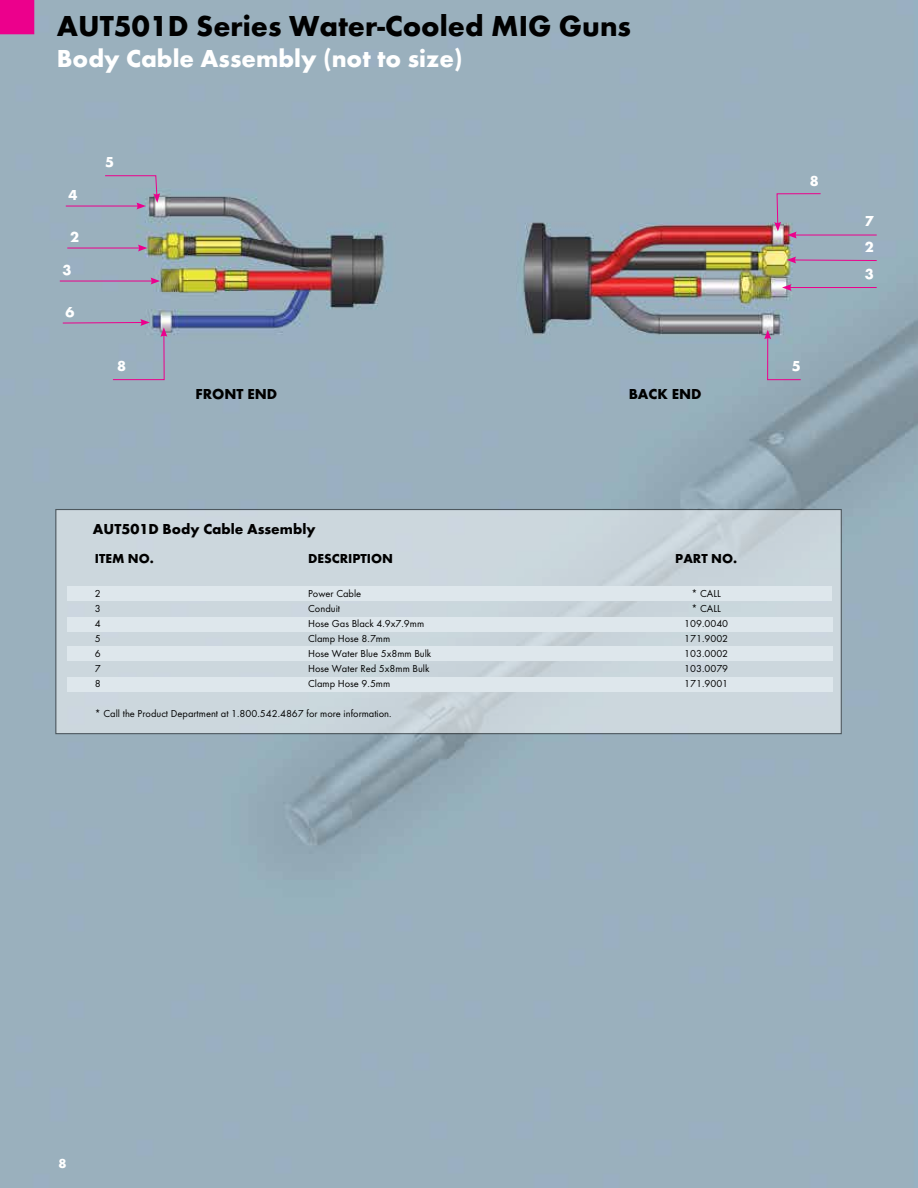
<style>
.page{position:relative;width:918px;height:1188px;background:#fff}
.page>*{position:absolute;margin:0;border:0;box-sizing:border-box;transform-origin:0 0}
.t1{font:700 30px "Futura TOT";color:#000}
.t2{font:700 25.5px "Futura TOT";color:#fff}
.t3{font:700 15px "Futura TOT";color:#000}
.t4{font:700 15px "Futura TOT";color:#fff}
.t5{font:700 13.5px "Futura TOT";color:#000}
.t6{font:700 13.5px "Futura TOT";color:#fff}
.t7{font:10.5px "Futura TOT";color:#000}
</style>
<div class="page">
<img style="left:0;top:0;width:918px;height:1188px">
<div style="left:56px;top:510px;width:785px;height:224px;background:#ccd7dd"></div>
<div style="left:67px;top:586px;width:765px;height:15px;background:#dee7ec"></div>
<div style="left:67px;top:618px;width:765px;height:14px;background:#dee7ec"></div>
<div style="left:67px;top:646px;width:765px;height:15px;background:#dee7ec"></div>
<div style="left:67px;top:678px;width:765px;height:14px;background:#dee7ec"></div>
<svg style="left:764px;top:330px;width:38px;height:50px;background:#99a4b7"></svg>
<hr style="left:789px;top:287px;width:88px;height:1px;background:#ec008c">
<svg style="left:782px;top:284px;width:10px;height:7px"></svg>
<svg style="left:787px;top:257px;width:90px;height:6px"></svg>
<hr style="left:794px;top:235px;width:83px;height:1px;background:#ec008c">
<svg style="left:774px;top:193px;width:47px;height:45px;background:#a4a1b7"></svg>
<hr style="left:67px;top:248px;width:73px;height:1px;background:#ec008c">
<svg style="left:138px;top:245px;width:9px;height:6px"></svg>
<hr style="left:66px;top:206px;width:73px;height:1px;background:#ec008c">
<svg style="left:104px;top:175px;width:56px;height:34px;background:#a1a1b8"></svg>
<hr style="left:60px;top:281px;width:93px;height:1px;background:#ec008c">
<svg style="left:151px;top:278px;width:9px;height:6px"></svg>
<svg style="left:62px;top:319px;width:105px;height:61px;background:#9ca8bb"></svg>
<svg style="left:0;top:0;width:34px;height:34px"></svg>
<h1 class="t1" style="left:57px;top:7px;width:576px">AUT501D Series Water-Cooled MIG Guns</h1>
<h2 class="t2" style="left:57px;top:42px;width:407px">Body Cable Assembly (not to size)</h2>
<h3 class="t4" style="left:69px;top:186px;width:10px">4</h3>
<h3 class="t4" style="left:70px;top:228px;width:10px">2</h3>
<h3 class="t4" style="left:63px;top:261px;width:10px">3</h3>
<h3 class="t4" style="left:66px;top:303px;width:10px">6</h3>
<h3 class="t4" style="left:105px;top:153px;width:10px">5</h3>
<h3 class="t4" style="left:117px;top:357px;width:10px">8</h3>
<h3 class="t3" style="left:196px;top:384px;width:83px">FRONT END</h3>
<h3 class="t3" style="left:629px;top:384px;width:74px">BACK END</h3>
<h3 class="t3" style="left:93px;top:520px;width:224px">AUT501D Body Cable Assembly</h3>
<p class="t5" style="left:95px;top:550px;width:60px">ITEM NO.</p>
<p class="t5" style="left:308px;top:550px;width:86px">DESCRIPTION</p>
<p class="t5" style="left:675px;top:550px;width:63px">PART NO.</p>
<p class="t7" style="left:95px;top:587px;width:7px">2</p>
<p class="t7" style="left:308px;top:587px;width:55px">Power Cable</p>
<p class="t7" style="left:692px;top:587px;width:31px">* CALL</p>
<p class="t7" style="left:95px;top:602px;width:7px">3</p>
<p class="t7" style="left:308px;top:602px;width:33px">Conduit</p>
<p class="t7" style="left:692px;top:602px;width:31px">* CALL</p>
<p class="t7" style="left:95px;top:617px;width:7px">4</p>
<p class="t7" style="left:308px;top:617px;width:118px">Hose Gas Black 4.9x7.9mm</p>
<p class="t7" style="left:684px;top:617px;width:46px">109.0040</p>
<p class="t7" style="left:95px;top:632px;width:7px">5</p>
<p class="t7" style="left:308px;top:632px;width:84px">Clamp Hose 8.7mm</p>
<p class="t7" style="left:684px;top:632px;width:46px">171.9002</p>
<p class="t7" style="left:95px;top:647px;width:7px">6</p>
<p class="t7" style="left:308px;top:647px;width:125px">Hose Water Blue 5x8mm Bulk</p>
<p class="t7" style="left:684px;top:647px;width:46px">103.0002</p>
<p class="t7" style="left:95px;top:662px;width:7px">7</p>
<p class="t7" style="left:308px;top:662px;width:123px">Hose Water Red 5x8mm Bulk</p>
<p class="t7" style="left:684px;top:662px;width:46px">103.0079</p>
<p class="t7" style="left:95px;top:677px;width:7px">8</p>
<p class="t7" style="left:308px;top:677px;width:84px">Clamp Hose 9.5mm</p>
<p class="t7" style="left:684px;top:677px;width:46px">171.9001</p>
<p class="t7" style="left:95px;top:707px;width:298px">* Call the Product Department at 1.800.542.4867 for more information.</p>
<h3 class="t4" style="left:810px;top:171px;width:10px">8</h3>
<h3 class="t4" style="left:792px;top:357px;width:10px">5</h3>
<h3 class="t4" style="left:865px;top:212px;width:10px">7</h3>
<h3 class="t4" style="left:865px;top:238px;width:10px">2</h3>
<h3 class="t4" style="left:865px;top:265px;width:10px">3</h3>
<p class="t6" style="left:59px;top:1155px;width:10px">8</p>
</div>
